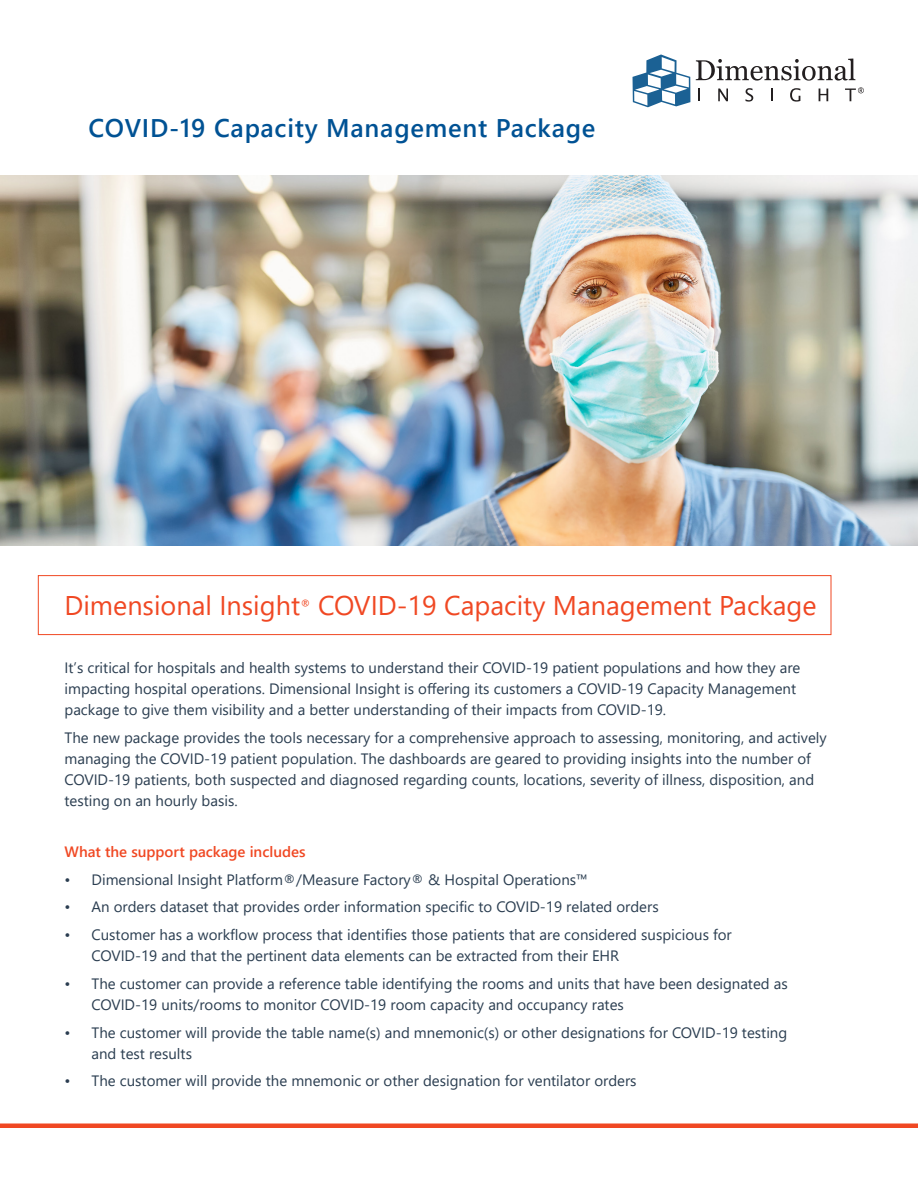
<style>
.page{position:relative;width:918px;height:1188px;background:#fff}
.page>*{position:absolute;margin:0;border:0;box-sizing:border-box;transform-origin:0 0}
.space_after_paragraph{font:27px "Segoe UI";color:#f04823}
.t1{font:600 25.5px "Segoe UI";letter-spacing:.03em;color:#005294}
.space_after_paragraph-2{font:15px/21px "Segoe UI";color:#2a3d50}
.for_body_text{font:600 15px "Segoe UI";color:#f04823}
.space_after_paragraph-3{font:12px "Segoe UI";color:#f04823}
</style>
<div class="page">
<img style="left:0;top:175px;width:918px;height:370px">
<div style="left:38px;top:575px;width:793px;height:60px;background:#fff;border:1px solid #f04823"></div>
<hr style="left:0;top:1124px;width:918px;height:4px;background:#f04823">
<svg style="left:633px;top:54px;width:231px;height:53px"></svg>
<p class="t1" style="left:89px;top:104px;width:508px">COVID-19 Capacity Management Package</p>
<p class="space_after_paragraph" style="left:65px;top:580px;width:237px">Dimensional Insight</p>
<p class="space_after_paragraph-3" style="left:300px;top:592px;width:12px">®</p>
<p class="space_after_paragraph" style="left:318px;top:580px;width:500px">COVID-19 Capacity Management Package</p>
<p class="space_after_paragraph-2" style="left:65px;top:656px;width:737px">It’s critical for hospitals and health systems to understand their COVID-19 patient populations and how they are impacting hospital operations. Dimensional Insight is offering its customers a COVID-19 Capacity Management package to give them visibility and a better understanding of their impacts from COVID-19.</p>
<p class="space_after_paragraph-2" style="left:65px;top:725px;width:764px">The new package provides the tools necessary for a comprehensive approach to assessing, monitoring, and actively managing the COVID-19 patient population. The dashboards are geared to providing insights into the number of COVID-19 patients, both suspected and diagnosed regarding counts, locations, severity of illness, disposition, and testing on an hourly basis.</p>
<p class="for_body_text" style="left:65px;top:837px;width:243px">What the support package includes</p>
<p class="space_after_paragraph-2" style="left:65px;top:868px;width:525px">• Dimensional Insight Platform®/Measure Factory® &amp; Hospital Operations™</p>
<p class="space_after_paragraph-2" style="left:65px;top:895px;width:596px">• An orders dataset that provides order information specific to COVID-19 related orders</p>
<p class="space_after_paragraph-2" style="left:92px;top:923px;width:642px;text-indent:-27px">• Customer has a workflow process that identifies those patients that are considered suspicious for<br>COVID-19 and that the pertinent data elements can be extracted from their EHR</p>
<p class="space_after_paragraph-2" style="left:92px;top:972px;width:698px;text-indent:-27px">• The customer can provide a reference table identifying the rooms and units that have been designated as<br>COVID-19 units/rooms to monitor COVID-19 room capacity and occupancy rates</p>
<p class="space_after_paragraph-2" style="left:92px;top:1021px;width:697px;text-indent:-27px">• The customer will provide the table name(s) and mnemonic(s) or other designations for COVID-19 testing and test results</p>
<p class="space_after_paragraph-2" style="left:65px;top:1069px;width:574px">• The customer will provide the mnemonic or other designation for ventilator orders</p>
</div>
